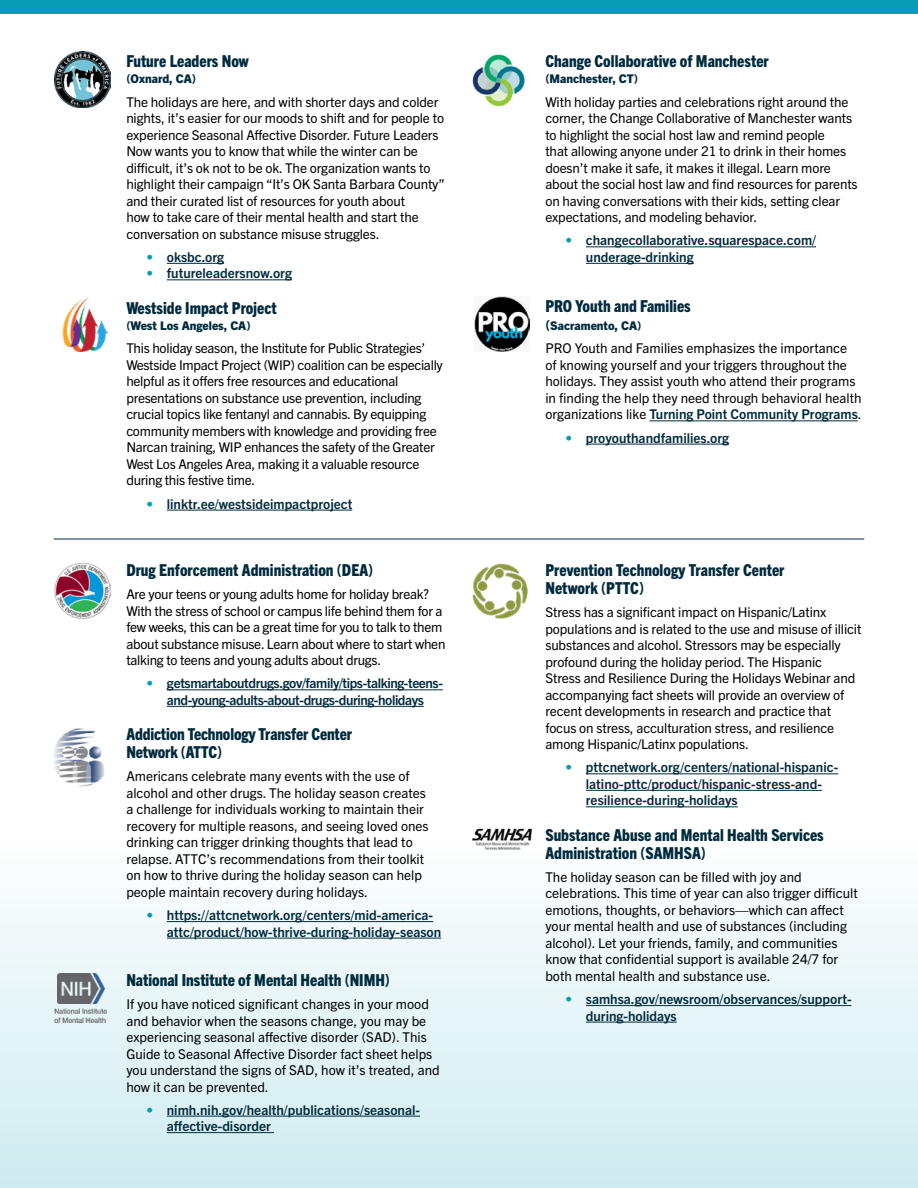
<style>
.page{position:relative;width:918px;height:1188px;background:#fff}
.page>*{position:absolute;margin:0;border:0;box-sizing:border-box;transform-origin:0 0}
.t1{font:800 condensed 16.5px/18px "Trade Gothic Next LT Pro";color:#002b3d}
.t2{font:13.5px/16.5px "Trade Gothic Next LT Pro";letter-spacing:-.01em;color:#000}
.t3{font:700 13.5px/16.5px "Trade Gothic Next LT Pro";color:#002b3d}
.t4{font:700 13.5px/16.5px "Trade Gothic Next LT Pro";letter-spacing:-.03em;color:#002b3d;text-align:center}
.t5{font:800 12px "Trade Gothic Next LT Pro";color:#002b3d}
.s1{color:#089cb5}
.s2{font-size:13.5px}
.s3{font-weight:700;color:#002b3d}
</style>
<div class="page">
<div style="left:0;top:0;width:918px;height:14px;background:#089cb5"></div>
<div style="left:0;top:832px;width:918px;height:356px;background:linear-gradient(to bottom,#fffffe,#cfebf0)"></div>
<hr style="left:167px;top:263px;width:57px;height:1px;background:#002b3d">
<hr style="left:167px;top:280px;width:125px;height:1px;background:#002b3d">
<hr style="left:167px;top:510px;width:185px;height:1px;background:#002b3d">
<hr style="left:167px;top:690px;width:276px;height:1px;background:#002b3d">
<hr style="left:167px;top:706px;width:257px;height:1px;background:#002b3d">
<hr style="left:167px;top:1116px;width:253px;height:1px;background:#002b3d">
<hr style="left:167px;top:1132px;width:107px;height:1px;background:#002b3d">
<hr style="left:167px;top:921px;width:266px;height:1px;background:#002b3d">
<hr style="left:167px;top:938px;width:274px;height:1px;background:#002b3d">
<hr style="left:586px;top:1005px;width:266px;height:1px;background:#002b3d">
<hr style="left:586px;top:1022px;width:91px;height:1px;background:#002b3d">
<hr style="left:586px;top:774px;width:252px;height:1px;background:#002b3d">
<hr style="left:586px;top:790px;width:236px;height:1px;background:#002b3d">
<hr style="left:586px;top:807px;width:152px;height:1px;background:#002b3d">
<hr style="left:586px;top:247px;width:230px;height:1px;background:#002b3d">
<hr style="left:586px;top:263px;width:108px;height:1px;background:#002b3d">
<hr style="left:650px;top:421px;width:208px;height:1px;background:#002b3d">
<hr style="left:586px;top:444px;width:143px;height:1px;background:#002b3d">
<img style="left:54px;top:51px;width:56px;height:56px">
<img style="left:472px;top:54px;width:53px;height:53px">
<img style="left:63px;top:297px;width:44px;height:54px">
<img style="left:474px;top:296px;width:55px;height:56px">
<hr style="left:54px;top:539px;width:810px;height:1px;background:#002b3d">
<img style="left:54px;top:563px;width:56px;height:56px">
<img style="left:54px;top:728px;width:51px;height:59px">
<img style="left:57px;top:974px;width:48px;height:30px">
<img style="left:54px;top:1007px;width:52px;height:17px">
<img style="left:472px;top:563px;width:56px;height:56px">
<img style="left:472px;top:828px;width:60px;height:23px">
<p class="t1" style="left:126px;top:51px;width:124px">Future Leaders Now</p>
<p class="t5" style="left:126px;top:71px;width:71px">(Oxnard, CA)</p>
<p class="t2" style="left:126px;top:93px;width:320px">The holidays are here, and with shorter days and colder nights, it’s easier for our moods to shift and for people to experience Seasonal Affective Disorder. Future Leaders Now wants you to know that while the winter can be difficult, it’s ok not to be ok. The organization wants to highlight their campaign “It’s OK Santa Barbara County” and their curated list of resources for youth about<br>how to take care of their mental health and start the conversation on substance misuse struggles.</p>
<p class="t3" style="left:147px;top:248px;width:79px"><span class="s1">•</span> oksbc.org</p>
<p class="t3" style="left:147px;top:264px;width:147px"><span class="s1">•</span> futureleadersnow.org</p>
<p class="t1" style="left:126px;top:298px;width:152px">Westside Impact Project</p>
<p class="t5" style="left:126px;top:318px;width:126px">(West Los Angeles, CA)</p>
<p class="t2" style="left:126px;top:339px;width:318px">This holiday season, the Institute for Public Strategies’ Westside Impact Project (WIP) coalition can be especially helpful as it offers free resources and educational presentations on substance use prevention, including crucial topics like fentanyl and cannabis. By equipping community members with knowledge and providing free Narcan training, WIP enhances the safety of the Greater West Los Angeles Area, making it a valuable resource during this festive time.</p>
<p class="t3" style="left:147px;top:495px;width:207px"><span class="s1">•</span> linktr.ee/westsideimpactproject</p>
<p class="t1" style="left:126px;top:560px;width:248px">Drug Enforcement Administration (DEA)</p>
<p class="t2" style="left:126px;top:585px;width:321px">Are your teens or young adults home for holiday break?<br>With the stress of school or campus life behind them for a few weeks, this can be a great time for you to talk to them about substance misuse. Learn about where to start when talking to teens and young adults about drugs.</p>
<p class="t4" style="left:147px;top:674px;width:298px"><span class="s1">•</span> getsmartaboutdrugs.gov/family/tips-talking-teens&shy;and-young-adults-about-drugs-during-holidays</p>
<p class="t1" style="left:126px;top:724px;width:227px">Addiction Technology Transfer Center<br>Network (ATTC)</p>
<p class="t2" style="left:126px;top:767px;width:304px">Americans celebrate many events with the use of alcohol and other drugs. The holiday season creates a challenge for individuals working to maintain their recovery for multiple reasons, and seeing loved ones drinking can trigger drinking thoughts that lead to relapse. ATTC’s recommendations from their toolkit on how to thrive during the holiday season can help people maintain recovery during holidays.</p>
<p class="t3" style="left:167px;top:906px;width:276px;text-indent:-20px"><span class="s1">•</span> https://attcnetwork.org/centers/mid-america&shy;attc/product/how-thrive-during-holiday-season</p>
<p class="t1" style="left:126px;top:970px;width:265px">National Institute of Mental Health (NIMH)</p>
<p class="t2" style="left:126px;top:995px;width:315px">If you have noticed significant changes in your mood and behavior when the seasons change, you may be experiencing seasonal affective disorder (SAD). This Guide to Seasonal Affective Disorder fact sheet helps you understand the signs of SAD, how it’s treated, and how it can be prevented.</p>
<p class="t3" style="left:167px;top:1101px;width:255px;text-indent:-20px"><span class="s1">•</span> nimh.nih.gov/health/publications/seasonal&shy;affective-disorder</p>
<p class="t1" style="left:545px;top:51px;width:225px">Change Collaborative of Manchester</p>
<p class="t5" style="left:545px;top:71px;width:94px">(Manchester, CT)</p>
<p class="t2" style="left:545px;top:93px;width:314px">With holiday parties and celebrations right around the corner, the Change Collaborative of Manchester wants to highlight the social host law and remind people<br>that allowing anyone under 21 to drink in their homes doesn’t make it safe, it makes it illegal. Learn more about the social host law and find resources for parents on having conversations with their kids, setting clear expectations, and modeling behavior.</p>
<p class="t3" style="left:586px;top:231px;width:232px;text-indent:-20px"><span class="s1">•</span> changecollaborative.squarespace.com/ underage-drinking</p>
<p class="t1" style="left:545px;top:296px;width:147px">PRO Youth and Families</p>
<p class="t5" style="left:545px;top:318px;width:97px"><span class="s2">(</span>Sacramento, CA)</p>
<p class="t2" style="left:545px;top:339px;width:318px">PRO Youth and Families emphasizes the importance of knowing yourself and your triggers throughout the holidays. They assist youth who attend their programs in finding the help they need through behavioral health organizations like <span class="s3">Turning Point Community Programs</span>.</p>
<p class="t3" style="left:566px;top:429px;width:165px"><span class="s1">•</span> proyouthandfamilies.org</p>
<p class="t1" style="left:545px;top:560px;width:241px">Prevention Technology Transfer Center<br>Network (PTTC)</p>
<p class="t2" style="left:545px;top:603px;width:318px">Stress has a significant impact on Hispanic/Latinx populations and is related to the use and misuse of illicit substances and alcohol. Stressors may be especially profound during the holiday period. The Hispanic<br>Stress and Resilience During the Holidays Webinar and accompanying fact sheets will provide an overview of recent developments in research and practice that focus on stress, acculturation stress, and resilience among Hispanic/Latinx populations.</p>
<p class="t3" style="left:586px;top:758px;width:254px;text-indent:-20px"><span class="s1">•</span> pttcnetwork.org/centers/national-hispanic&shy;latino-pttc/product/hispanic-stress-and&shy;resilience-during-holidays</p>
<p class="t1" style="left:545px;top:825px;width:280px">Substance Abuse and Mental Health Services<br>Administration (SAMHSA)</p>
<p class="t2" style="left:545px;top:868px;width:314px">The holiday season can be filled with joy and celebrations. This time of year can also trigger difficult emotions, thoughts, or behaviors—which can affect your mental health and use of substances (including alcohol). Let your friends, family, and communities know that confidential support is available 24/7 for both mental health and substance use.</p>
<p class="t3" style="left:586px;top:990px;width:267px;text-indent:-20px"><span class="s1">•</span> samhsa.gov/newsroom/observances/support&shy;during-holidays</p>
</div>
